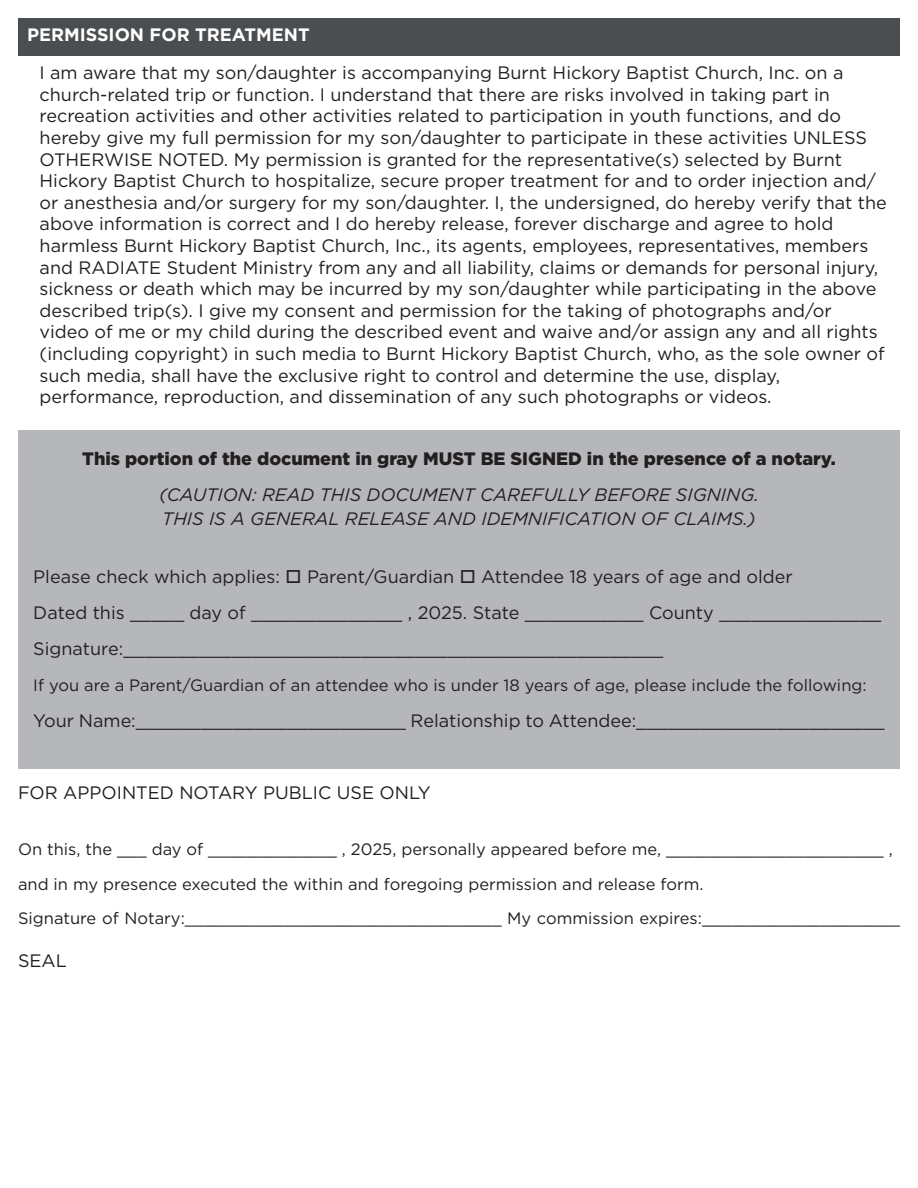
<style>
.page{position:relative;width:918px;height:1188px;background:#fff}
.page>*{position:absolute;margin:0;border:0;box-sizing:border-box;transform-origin:0 0}
.t1{font:18px/21.6px "Gotham";color:#231f20}
.t2{font:italic 18px "Gotham";color:#231f20}
.t3{font:900 18px "Gotham";color:#231f20}
.t4{font:700 18px "Gotham";color:#fff}
.t5{font:16.5px "Gotham";color:#231f20}
</style>
<div class="page">
<div style="left:18px;top:18px;width:882px;height:38px;background:#4b4e50"></div>
<div style="left:18px;top:430px;width:882px;height:339px;background:#b6b7bb"></div>
<p class="t4" style="left:27px;top:23px;width:284px">PERMISSION FOR TREATMENT</p>
<p class="t1" style="left:40px;top:62px;width:805px">I am aware that my son/daughter is accompanying Burnt Hickory Baptist Church, Inc. on a church-related trip or function. I understand that there are risks involved in taking part in</p>
<p class="t1" style="left:40px;top:105px;width:849px">recreation activities and other activities related to participation in youth functions, and do hereby give my full permission for my son/daughter to participate in these activities UNLESS OTHERWISE NOTED. My permission is granted for the representative(s) selected by Burnt Hickory Baptist Church to hospitalize, secure proper treatment for and to order injection and/ or anesthesia and/or surgery for my son/daughter. I, the undersigned, do hereby verify that the above information is correct and I do hereby release, forever discharge and agree to hold</p>
<p class="t1" style="left:40px;top:234px;width:840px">harmless Burnt Hickory Baptist Church, Inc., its agents, employees, representatives, members and RADIATE Student Ministry from any and all liability, claims or demands for personal injury, sickness or death which may be incurred by my son/daughter while participating in the above described trip(s). I give my consent and permission for the taking of photographs and/or</p>
<p class="t1" style="left:40px;top:321px;width:847px">video of me or my child during the described event and waive and/or assign any and all rights (including copyright) in such media to Burnt Hickory Baptist Church, who, as the sole owner of such media, shall have the exclusive right to control and determine the use, display,</p>
<p class="t1" style="left:40px;top:386px;width:734px">performance, reproduction, and dissemination of any such photographs or videos.</p>
<p class="t3" style="left:82px;top:447px;width:755px">This portion of the document in gray MUST BE SIGNED in the presence of a notary.</p>
<p class="t2" style="left:159px;top:483px;width:601px">(CAUTION: READ THIS DOCUMENT CAREFULLY BEFORE SIGNING.</p>
<p class="t2" style="left:162px;top:507px;width:595px">THIS IS A GENERAL RELEASE AND IDEMNIFICATION OF CLAIMS.)</p>
<p class="t1" style="left:33px;top:565px;width:761px">Please check which applies: □ Parent/Guardian □ Attendee 18 years of age and older</p>
<p class="t1" style="left:33px;top:601px;width:850px">Dated this _____ day of ______________ , 2025. State ___________ County _______________</p>
<p class="t1" style="left:33px;top:637px;width:632px">Signature:__________________________________________________</p>
<p class="t5" style="left:33px;top:674px;width:835px">If you are a Parent/Guardian of an attendee who is under 18 years of age, please include the following:</p>
<p class="t1" style="left:33px;top:709px;width:853px">Your Name:_________________________ Relationship to Attendee:_______________________</p>
<p class="t1" style="left:18px;top:782px;width:414px">FOR APPOINTED NOTARY PUBLIC USE ONLY</p>
<p class="t5" style="left:18px;top:839px;width:876px">On this, the ___ day of _____________ , 2025, personally appeared before me, ______________________ ,</p>
<p class="t5" style="left:18px;top:873px;width:687px">and in my presence executed the within and foregoing permission and release form.</p>
<p class="t5" style="left:18px;top:908px;width:884px">Signature of Notary:________________________________ My commission expires:____________________</p>
<p class="t1" style="left:18px;top:950px;width:50px">SEAL</p>
</div>
